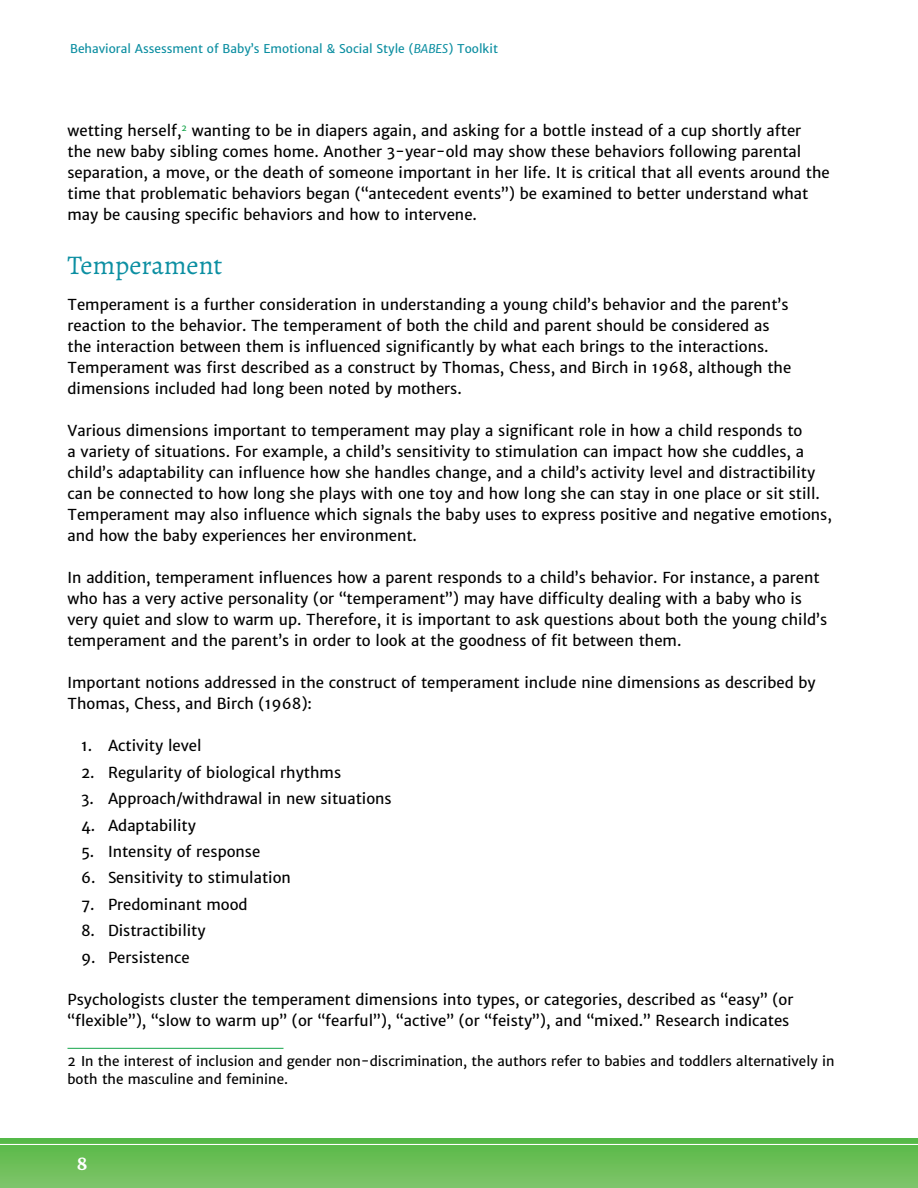
<style>
.page{position:relative;width:918px;height:1188px;background:#fff}
.page>*{position:absolute;margin:0;border:0;box-sizing:border-box;transform-origin:0 0}
.t1{font:27px "Alegreya";color:#0c8fa2}
.t2{font:700 16.5px "Merriweather";color:#fff}
.paragraph{font:15px/21px "Merriweather Sans";color:#000}
.footnote{font:13.5px/18px "Merriweather Sans";color:#000}
.t3{font:12px "Merriweather Sans";color:#0b8ea1}
.s1{font-style:italic}
</style>
<div class="page">
<div style="left:0;top:1139px;width:918px;height:49px;background:linear-gradient(to bottom,#57b947,#80c46a)"></div>
<hr style="left:0;top:1144px;width:918px;height:1px;background:#fff">
<hr style="left:68px;top:1048px;width:216px;height:1px;background:#14a54a">
<p class="t3" style="left:70px;top:41px;width:429px">Behavioral Assessment of Baby’s Emotional &amp; Social Style (<span class="s1">BABES</span>) Toolkit</p>
<p class="paragraph" style="left:68px;top:120px;width:764px">wetting herself,<sup>2</sup> wanting to be in diapers again, and asking for a bottle instead of a cup shortly after<br>the new baby sibling comes home. Another 3-year-old may show these behaviors following parental separation, a move, or the death of someone important in her life. It is critical that all events around the time that problematic behaviors began (“antecedent events”) be examined to better understand what may be causing specific behaviors and how to intervene.</p>
<h3 class="t1" style="left:68px;top:248px;width:156px">Temperament</h3>
<p class="paragraph" style="left:68px;top:295px;width:725px">Temperament is a further consideration in understanding a young child’s behavior and the parent’s reaction to the behavior. The temperament of both the child and parent should be considered as the interaction between them is influenced significantly by what each brings to the interactions.<br>Temperament was first described as a construct by Thomas, Chess, and Birch in 1968, although the dimensions included had long been noted by mothers.</p>
<p class="paragraph" style="left:68px;top:421px;width:766px">Various dimensions important to temperament may play a significant role in how a child responds to<br>a variety of situations. For example, a child’s sensitivity to stimulation can impact how she cuddles, a child’s adaptability can influence how she handles change, and a child’s activity level and distractibility can be connected to how long she plays with one toy and how long she can stay in one place or sit still.<br>Temperament may also influence which signals the baby uses to express positive and negative emotions, and how the baby experiences her environment.</p>
<p class="paragraph" style="left:68px;top:568px;width:761px">In addition, temperament influences how a parent responds to a child’s behavior. For instance, a parent who has a very active personality (or “temperament”) may have difficulty dealing with a baby who is very quiet and slow to warm up. Therefore, it is important to ask questions about both the young child’s temperament and the parent’s in order to look at the goodness of fit between them.</p>
<p class="paragraph" style="left:68px;top:673px;width:750px">Important notions addressed in the construct of temperament include nine dimensions as described by<br>Thomas, Chess, and Birch (1968):</p>
<p class="paragraph" style="left:81px;top:736px;width:122px">1. Activity level</p>
<p class="paragraph" style="left:81px;top:762px;width:262px">2. Regularity of biological rhythms</p>
<p class="paragraph" style="left:81px;top:788px;width:312px">3. Approach/withdrawal in new situations</p>
<p class="paragraph" style="left:81px;top:815px;width:117px">4. Adaptability</p>
<p class="paragraph" style="left:81px;top:841px;width:181px">5. Intensity of response</p>
<p class="paragraph" style="left:81px;top:868px;width:211px">6. Sensitivity to stimulation</p>
<p class="paragraph" style="left:81px;top:894px;width:168px">7. Predominant mood</p>
<p class="paragraph" style="left:81px;top:920px;width:126px">8. Distractibility</p>
<p class="paragraph" style="left:81px;top:947px;width:110px">9. Persistence</p>
<p class="paragraph" style="left:68px;top:989px;width:727px">Psychologists cluster the temperament dimensions into types, or categories, described as “easy” (or “flexible”), “slow to warm up” (or “fearful”), “active” (or “feisty”), and “mixed.” Research indicates</p>
<p class="footnote" style="left:68px;top:1053px;width:769px">2 In the interest of inclusion and gender non-discrimination, the authors refer to babies and toddlers alternatively in both the masculine and feminine.</p>
<p class="t2" style="left:77px;top:1154px;width:12px">8</p>
</div>
